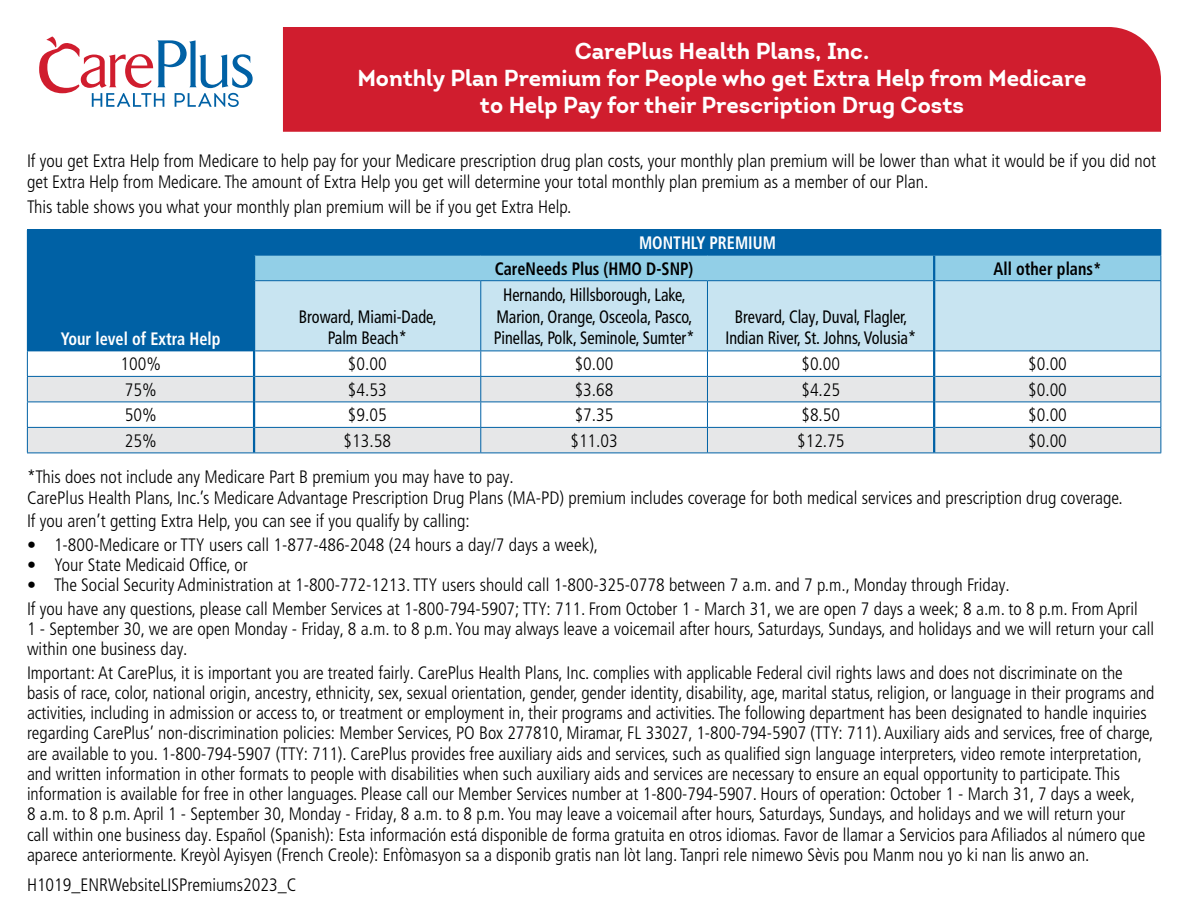
<style>
.page{position:relative;width:1188px;height:918px;background:#fff}
.page>*{position:absolute;margin:0;border:0;box-sizing:border-box;transform-origin:0 0}
.t1{font:700 22.5px/27px "Intro";color:#fff;text-align:center}
.t2{font:300 condensed 18px/20.2px "Frutiger LT Pro";color:#000}
.t3{font:condensed 18px/21.6px "Frutiger LT Pro";color:#000;text-align:center;scale:.9 1}
.t4{font:700 condensed 18px "Frutiger LT Pro";color:#000;scale:.9 1}
.t5{font:700 condensed 18px "Frutiger LT Pro";color:#fff;scale:.9 1}
</style>
<div class="page">
<div style="left:283px;top:27px;width:878px;height:105px;background:#d01d2e"></div>
<svg style="left:39px;top:36px;width:214px;height:71px"></svg>
<div style="left:27px;top:230px;width:227px;height:121px;background:#0061a5"></div>
<div style="left:255px;top:281px;width:906px;height:70px;background:#c8e4f1"></div>
<svg style="left:28px;top:377px;width:1133px;height:76px;fill:#e6e7e8"></svg>
<hr style="left:27px;top:229px;width:227px;height:1px;background:#0061a5">
<hr style="left:254px;top:229px;width:227px;height:1px;background:#0061a5">
<hr style="left:481px;top:229px;width:226px;height:1px;background:#0061a5">
<hr style="left:707px;top:229px;width:227px;height:1px;background:#0061a5">
<hr style="left:934px;top:229px;width:227px;height:1px;background:#0061a5">
<svg style="left:255px;top:230px;width:907px;height:51px;background:#4796c5"></svg>
<hr style="left:255px;top:280px;width:226px;height:1px;background:#0061a5">
<hr style="left:481px;top:280px;width:226px;height:1px;background:#0061a5">
<hr style="left:480px;top:281px;width:1px;height:70px;background:#0061a5">
<hr style="left:707px;top:280px;width:226px;height:1px;background:#0061a5">
<hr style="left:707px;top:281px;width:1px;height:70px;background:#0061a5">
<hr style="left:935px;top:280px;width:226px;height:1px;background:#0061a5">
<hr style="left:1161px;top:281px;width:1px;height:70px;background:#0061a5">
<hr style="left:27px;top:351px;width:226px;height:1px;background:#0061a5">
<hr style="left:255px;top:351px;width:226px;height:1px;background:#0061a5">
<hr style="left:481px;top:351px;width:226px;height:1px;background:#0061a5">
<hr style="left:707px;top:351px;width:226px;height:1px;background:#0061a5">
<hr style="left:935px;top:351px;width:226px;height:1px;background:#0061a5">
<hr style="left:27px;top:376px;width:226px;height:1px;background:#0061a5">
<hr style="left:255px;top:376px;width:226px;height:1px;background:#0061a5">
<hr style="left:481px;top:376px;width:226px;height:1px;background:#0061a5">
<hr style="left:707px;top:376px;width:226px;height:1px;background:#0061a5">
<hr style="left:935px;top:376px;width:226px;height:1px;background:#0061a5">
<hr style="left:27px;top:402px;width:226px;height:1px;background:#0061a5">
<hr style="left:255px;top:402px;width:226px;height:1px;background:#0061a5">
<hr style="left:481px;top:402px;width:226px;height:1px;background:#0061a5">
<hr style="left:707px;top:402px;width:226px;height:1px;background:#0061a5">
<hr style="left:935px;top:402px;width:226px;height:1px;background:#0061a5">
<hr style="left:27px;top:427px;width:226px;height:1px;background:#0061a5">
<svg style="left:27px;top:351px;width:1px;height:102px"></svg>
<hr style="left:255px;top:427px;width:226px;height:1px;background:#0061a5">
<hr style="left:481px;top:427px;width:226px;height:1px;background:#0061a5">
<svg style="left:480px;top:351px;width:1px;height:102px"></svg>
<hr style="left:707px;top:427px;width:226px;height:1px;background:#0061a5">
<svg style="left:707px;top:351px;width:1px;height:102px"></svg>
<hr style="left:935px;top:427px;width:226px;height:1px;background:#0061a5">
<svg style="left:1161px;top:351px;width:1px;height:102px"></svg>
<hr style="left:27px;top:453px;width:227px;height:1px;background:#0061a5">
<hr style="left:254px;top:453px;width:227px;height:1px;background:#0061a5">
<hr style="left:481px;top:453px;width:226px;height:1px;background:#0061a5">
<hr style="left:707px;top:453px;width:227px;height:1px;background:#0061a5">
<hr style="left:934px;top:453px;width:227px;height:1px;background:#0061a5">
<hr style="left:253px;top:230px;width:2px;height:25px;background:#0061a5">
<hr style="left:253px;top:255px;width:2px;height:26px;background:#0061a5">
<hr style="left:253px;top:281px;width:2px;height:70px;background:#0061a5">
<hr style="left:933px;top:256px;width:2px;height:25px;background:#0061a5">
<hr style="left:933px;top:281px;width:2px;height:70px;background:#0061a5">
<hr style="left:253px;top:351px;width:2px;height:25px;background:#0061a5">
<hr style="left:253px;top:376px;width:2px;height:26px;background:#0061a5">
<hr style="left:253px;top:402px;width:2px;height:25px;background:#0061a5">
<hr style="left:253px;top:427px;width:2px;height:26px;background:#0061a5">
<hr style="left:933px;top:351px;width:2px;height:25px;background:#0061a5">
<hr style="left:933px;top:376px;width:2px;height:26px;background:#0061a5">
<hr style="left:933px;top:402px;width:2px;height:25px;background:#0061a5">
<hr style="left:933px;top:427px;width:2px;height:26px;background:#0061a5">
<p class="t1" style="left:575px;top:38px;width:296px">CarePlus Health Plans, Inc.</p>
<p class="t1" style="left:357px;top:65px;width:731px">Monthly Plan Premium for People who get Extra Help from Medicare to Help Pay for their Prescription Drug Costs</p>
<p class="t2" style="left:27px;top:150px;width:1131px;line-height:21.6px">If you get Extra Help from Medicare to help pay for your Medicare prescription drug plan costs, your monthly plan premium will be lower than what it would be if you did not get Extra Help from Medicare. The amount of Extra Help you get will determine your total monthly plan premium as a member of our Plan.</p>
<p class="t2" style="left:27px;top:197px;width:546px">This table shows you what your monthly plan premium will be if you get Extra Help.</p>
<p class="t5" style="left:61px;top:328px;width:179px">Your level of Extra Help</p>
<p class="t3" style="left:299px;top:306px;width:155px">Broward, Miami-Dade,<br>Palm Beach*</p>
<p class="t5" style="left:639px;top:232px;width:154px">MONTHLY PREMIUM</p>
<p class="t4" style="left:495px;top:258px;width:222px">CareNeeds Plus (HMO D-SNP)</p>
<p class="t4" style="left:994px;top:258px;width:121px">All other plans*</p>
<p class="t3" style="left:494px;top:284px;width:225px">Hernando, Hillsborough, Lake,<br>Marion, Orange, Osceola, Pasco,<br>Pinellas, Polk, Seminole, Sumter*</p>
<p class="t3" style="left:735px;top:306px;width:193px">Brevard, Clay, Duval, Flagler,</p>
<p class="t3" style="left:725px;top:327px;width:213px">Indian River, St. Johns, Volusia*</p>
<p class="t2" style="left:120px;top:354px;width:42px">100%</p>
<p class="t2" style="left:348px;top:354px;width:40px">$0.00</p>
<p class="t2" style="left:575px;top:354px;width:40px">$0.00</p>
<p class="t2" style="left:801px;top:354px;width:40px">$0.00</p>
<p class="t2" style="left:1028px;top:354px;width:40px">$0.00</p>
<p class="t2" style="left:125px;top:380px;width:33px">75%</p>
<p class="t2" style="left:348px;top:380px;width:40px">$4.53</p>
<p class="t2" style="left:575px;top:380px;width:40px">$3.68</p>
<p class="t2" style="left:801px;top:380px;width:40px">$4.25</p>
<p class="t2" style="left:1028px;top:380px;width:40px">$0.00</p>
<p class="t2" style="left:125px;top:405px;width:33px">50%</p>
<p class="t2" style="left:348px;top:405px;width:40px">$9.05</p>
<p class="t2" style="left:575px;top:405px;width:40px">$7.35</p>
<p class="t2" style="left:801px;top:405px;width:40px">$8.50</p>
<p class="t2" style="left:1028px;top:405px;width:40px">$0.00</p>
<p class="t2" style="left:125px;top:431px;width:33px">25%</p>
<p class="t2" style="left:344px;top:431px;width:49px">$13.58</p>
<p class="t2" style="left:570px;top:431px;width:49px">$11.03</p>
<p class="t2" style="left:797px;top:431px;width:49px">$12.75</p>
<p class="t2" style="left:1028px;top:431px;width:40px">$0.00</p>
<p class="t2" style="left:27px;top:467px;width:488px">*This does not include any Medicare Part B premium you may have to pay.</p>
<p class="t2" style="left:27px;top:487px;width:1097px">CarePlus Health Plans, Inc.’s Medicare Advantage Prescription Drug Plans (MA-PD) premium includes coverage for both medical services and prescription drug coverage.</p>
<p class="t2" style="left:27px;top:511px;width:444px">If you aren’t getting Extra Help, you can see if you qualify by calling:</p>
<p class="t2" style="left:27px;top:534px;width:573px">• 1-800-Medicare or TTY users call 1-877-486-2048 (24 hours a day/7 days a week),</p>
<p class="t2" style="left:27px;top:555px;width:222px">• Your State Medicaid Office, or</p>
<p class="t2" style="left:27px;top:575px;width:984px">• The Social Security Administration at 1-800-772-1213. TTY users should call 1-800-325-0778 between 7 a.m. and 7 p.m., Monday through Friday.</p>
<p class="t2" style="left:27px;top:598px;width:1129px">If you have any questions, please call Member Services at 1-800-794-5907; TTY: 711. From October 1 - March 31, we are open 7 days a week; 8 a.m. to 8 p.m. From April<br>1 - September 30, we are open Monday - Friday, 8 a.m. to 8 p.m. You may always leave a voicemail after hours, Saturdays, Sundays, and holidays and we will return your call within one business day.</p>
<p class="t2" style="left:27px;top:662px;width:1129px">Important: At CarePlus, it is important you are treated fairly. CarePlus Health Plans, Inc. complies with applicable Federal civil rights laws and does not discriminate on the basis of race, color, national origin, ancestry, ethnicity, sex, sexual orientation, gender, gender identity, disability, age, marital status, religion, or language in their programs and activities, including in admission or access to, or treatment or employment in, their programs and activities. The following department has been designated to handle inquiries regarding CarePlus’ non-discrimination policies: Member Services, PO Box 277810, Miramar, FL 33027, 1-800-794-5907 (TTY: 711). Auxiliary aids and services, free of charge, are available to you. 1-800-794-5907 (TTY: 711). CarePlus provides free auxiliary aids and services, such as qualified sign language interpreters, video remote interpretation, and written information in other formats to people with disabilities when such auxiliary aids and services are necessary to ensure an equal opportunity to participate. This information is available for free in other languages. Please call our Member Services number at 1-800-794-5907. Hours of operation: October 1 - March 31, 7 days a week,</p>
<p class="t2" style="left:27px;top:804px;width:1120px">8 a.m. to 8 p.m. April 1 - September 30, Monday - Friday, 8 a.m. to 8 p.m. You may leave a voicemail after hours, Saturdays, Sundays, and holidays and we will return your call within one business day. Español (Spanish): Esta información está disponible de forma gratuita en otros idiomas. Favor de llamar a Servicios para Afiliados al número que aparece anteriormente. Kreyòl Ayisyen (French Creole): Enfòmasyon sa a disponib gratis nan lòt lang. Tanpri rele nimewo Sèvis pou Manm nou yo ki nan lis anwo an.</p>
<p class="t2" style="left:27px;top:875px;width:271px">H1019_ENRWebsiteLISPremiums2023_C</p>
</div>
